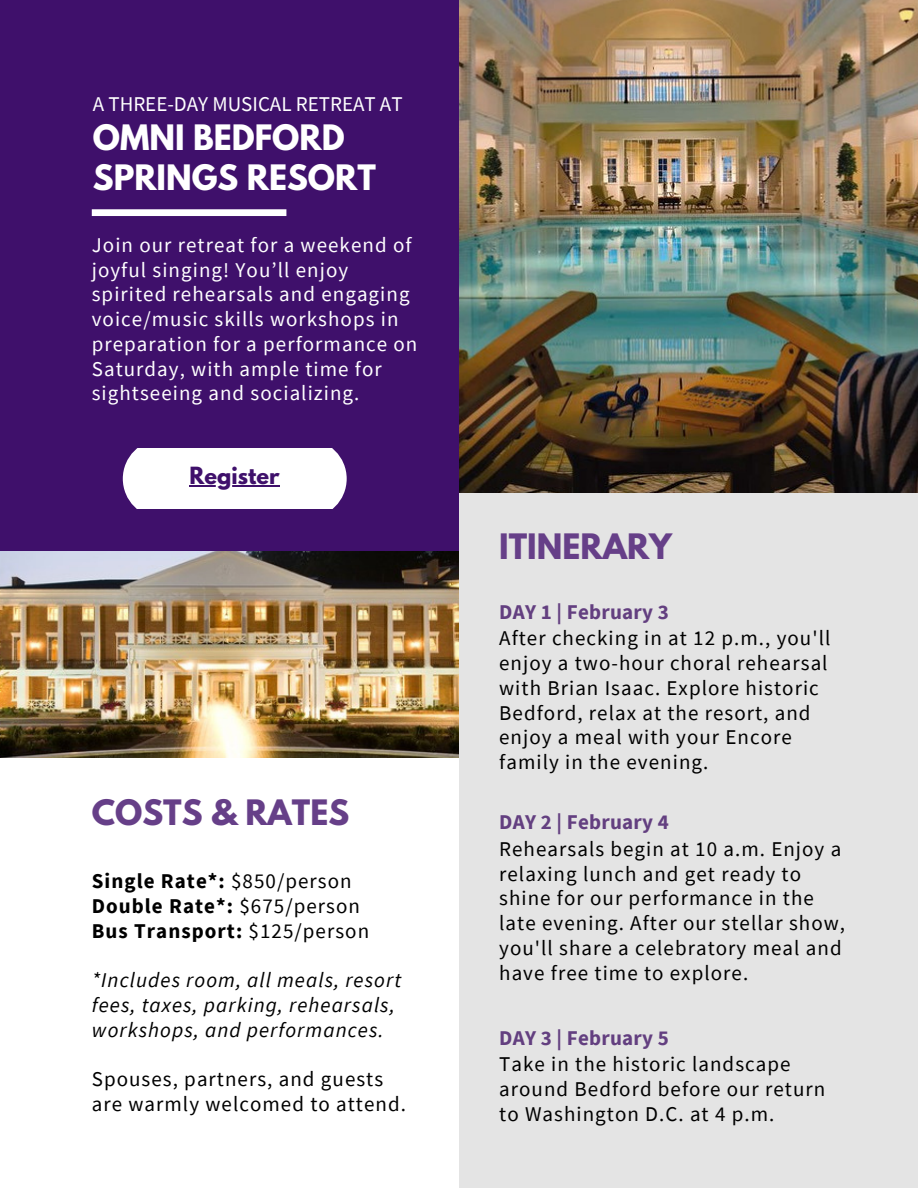
<style>
.page{position:relative;width:918px;height:1188px;background:#fff}
.page>*{position:absolute;margin:0;border:0;box-sizing:border-box;transform-origin:0 0}
.t1{font:700 31.05px/39.3px "League Spartan";color:#fff}
.t2{font:700 31.05px "League Spartan";color:#663f88}
.t3{font:21px/24.8px "Source Sans Pro";letter-spacing:.05em;color:#000}
.t4{font:21px/24.8px "Source Sans Pro";letter-spacing:.05em;color:#fff}
.t5{font:italic 21px/24.8px "Source Sans Pro";letter-spacing:.05em;color:#000}
.t6{font:700 21px/24.8px "Source Sans Pro";letter-spacing:.05em;color:#000}
.t7{font:700 21px "Source Sans Pro";letter-spacing:.01em;color:#633f80}
.t8{font:21px "Source Sans Pro";color:#fff}
.t9{font:700 21px "League Spartan";color:#3f106b}
.s1{font-weight:400}
</style>
<div class="page">
<img style="left:459px;top:0;width:459px;height:493px">
<div style="left:459px;top:493px;width:459px;height:695px;background:#e4e4e4"></div>
<img style="left:0;top:550px;width:459px;height:208px">
<div style="left:0;top:0;width:459px;height:550px;background:#3f106b"></div>
<div style="left:92px;top:209px;width:194px;height:7px;background:#fff"></div>
<div style="left:123px;top:449px;width:224px;height:60px;background:#fff"></div>
<hr style="left:189px;top:485px;width:91px;height:2px;background:#3f106b">
<p class="t8" style="left:93px;top:90px;width:311px">A THREE-DAY MUSICAL RETREAT AT</p>
<h1 class="t1" style="left:93px;top:122px;width:285px">OMNI BEDFORD<br>SPRINGS RESORT</h1>
<p class="t4" style="left:92px;top:232px;width:327px">Join our retreat for a weekend of joyful singing! You’ll enjoy spirited rehearsals and engaging voice/music skills workshops in preparation for a performance on<br>Saturday, with ample time for sightseeing and socializing.</p>
<p class="t9" style="left:189px;top:465px;width:92px">Register</p>
<h1 class="t2" style="left:92px;top:797px;width:259px">COSTS &amp; RATES</h1>
<p class="t6" style="left:92px;top:868px;width:279px">Single Rate*: <span class="s1">$850/person<br></span>Double Rate*: <span class="s1">$675/person<br></span>Bus Transport: <span class="s1">$125/person</span></p>
<p class="t5" style="left:92px;top:967px;width:311px">*Includes room, all meals, resort fees, taxes, parking, rehearsals, workshops, and performances.</p>
<p class="t3" style="left:92px;top:1066px;width:316px">Spouses, partners, and guests are warmly welcomed to attend.</p>
<h1 class="t2" style="left:499px;top:531px;width:174px">ITINERARY</h1>
<p class="t7" style="left:499px;top:598px;width:171px">DAY 1 | February 3</p>
<p class="t3" style="left:499px;top:626px;width:333px">After checking in at 12 p.m., you'll enjoy a two-hour choral rehearsal with Brian Isaac. Explore historic<br>Bedford, relax at the resort, and enjoy a meal with your Encore family in the evening.</p>
<p class="t7" style="left:499px;top:809px;width:171px">DAY 2 | February 4</p>
<p class="t3" style="left:499px;top:836px;width:347px">Rehearsals begin at 10 a.m. Enjoy a relaxing lunch and get ready to shine for our performance in the late evening. After our stellar show, you'll share a celebratory meal and have free time to explore.</p>
<p class="t7" style="left:499px;top:1024px;width:171px">DAY 3 | February 5</p>
<p class="t3" style="left:499px;top:1051px;width:328px">Take in the historic landscape around Bedford before our return to Washington D.C. at 4 p.m.</p>
</div>
